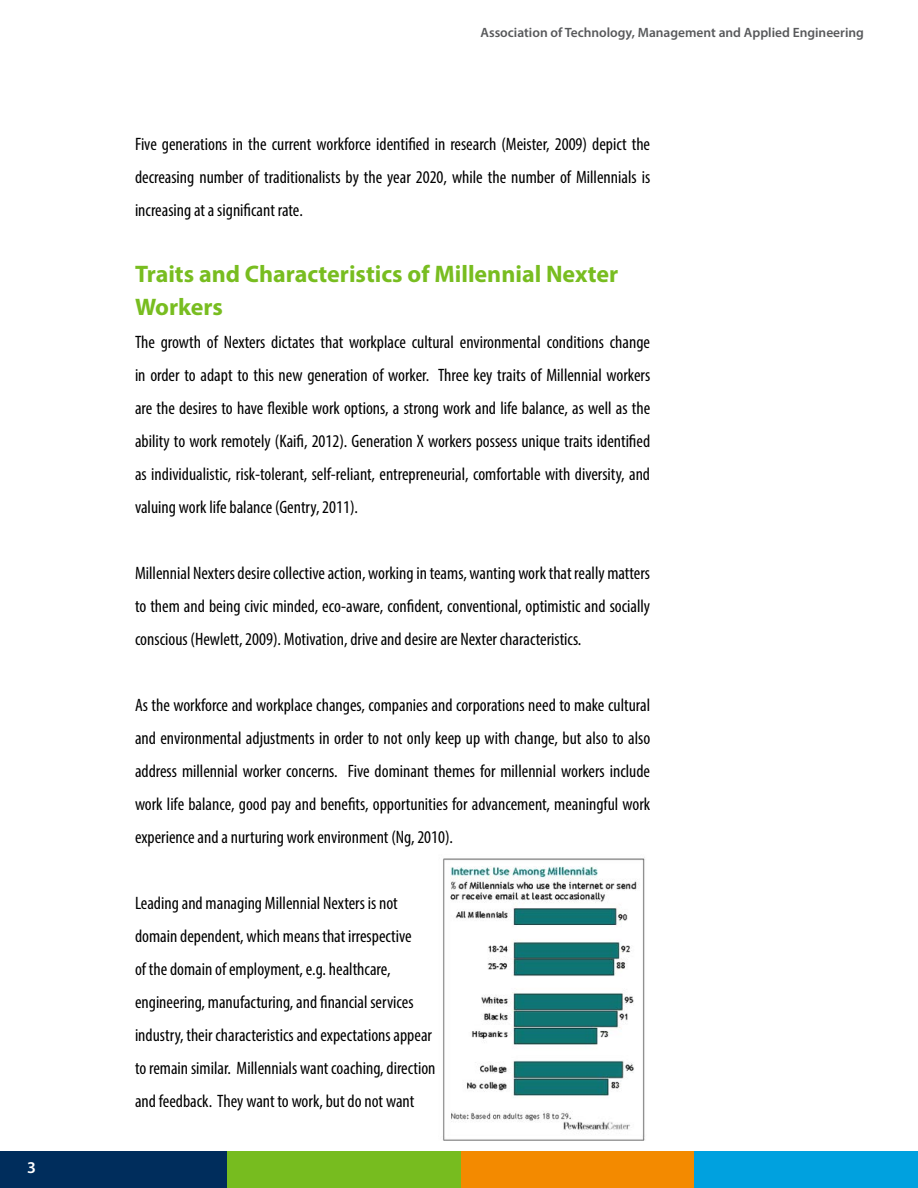
<style>
.page{position:relative;width:918px;height:1188px;background:#fff}
.page>*{position:absolute;margin:0;border:0;box-sizing:border-box;transform-origin:0 0}
.t1{font:700 24px/33px "Myriad Pro";color:#78bd20}
.t2{font:condensed 18px/33px "Myriad Pro";color:#000;text-align:justify}
.t3{font:600 16.5px "Myriad Pro";color:#fff}
.t4{font:600 13.5px "Myriad Pro";color:#58595b}
</style>
<div class="page">
<div style="left:0;top:1151px;width:228px;height:37px;background:#002d5c"></div>
<div style="left:228px;top:1151px;width:233px;height:37px;background:#77bc1f"></div>
<div style="left:462px;top:1151px;width:233px;height:37px;background:#f38a00"></div>
<div style="left:694px;top:1151px;width:224px;height:37px;background:#00a1df"></div>
<hr style="left:917px;top:1151px;width:1px;height:37px;background:#002d5c">
<img style="left:443px;top:857px;width:202px;height:284px">
<p class="t3" style="left:27px;top:1157px;width:10px">3</p>
<p class="t4" style="left:481px;top:24px;width:385px">Association of Technology, Management and Applied Engineering</p>
<p class="t2" style="left:135px;top:128px;width:517px">Five generations in the current workforce identified in research (Meister, 2009) depict the decreasing number of traditionalists by the year 2020, while the number of Millennials is increasing at a significant rate.</p>
<h1 class="t1" style="left:135px;top:257px;width:485px">Traits and Characteristics of Millennial Nexter<br>Workers</h1>
<p class="t2" style="left:135px;top:326px;width:517px">The growth of Nexters dictates that workplace cultural environmental conditions change in order to adapt to this new generation of worker. Three key traits of Millennial workers are the desires to have flexible work options, a strong work and life balance, as well as the ability to work remotely (Kaifi, 2012). Generation X workers possess unique traits identified as individualistic, risk-tolerant, self-reliant, entrepreneurial, comfortable with diversity, and valuing work life balance (Gentry, 2011).</p>
<p class="t2" style="left:135px;top:557px;width:517px">Millennial Nexters desire collective action, working in teams, wanting work that really matters to them and being civic minded, eco-aware, confident, conventional, optimistic and socially conscious (Hewlett, 2009). Motivation, drive and desire are Nexter characteristics.</p>
<p class="t2" style="left:135px;top:689px;width:517px">As the workforce and workplace changes, companies and corporations need to make cultural and environmental adjustments in order to not only keep up with change, but also to also address millennial worker concerns. Five dominant themes for millennial workers include work life balance, good pay and benefits, opportunities for advancement, meaningful work experience and a nurturing work environment (Ng, 2010).</p>
<p class="t2" style="left:135px;top:887px;width:302px;text-align:left">Leading and managing Millennial Nexters is not domain dependent, which means that irrespective<br>of the domain of employment, e.g. healthcare, engineering, manufacturing, and financial services industry, their characteristics and expectations appear to remain similar. Millennials want coaching, direction and feedback. They want to work, but do not want</p>
</div>
